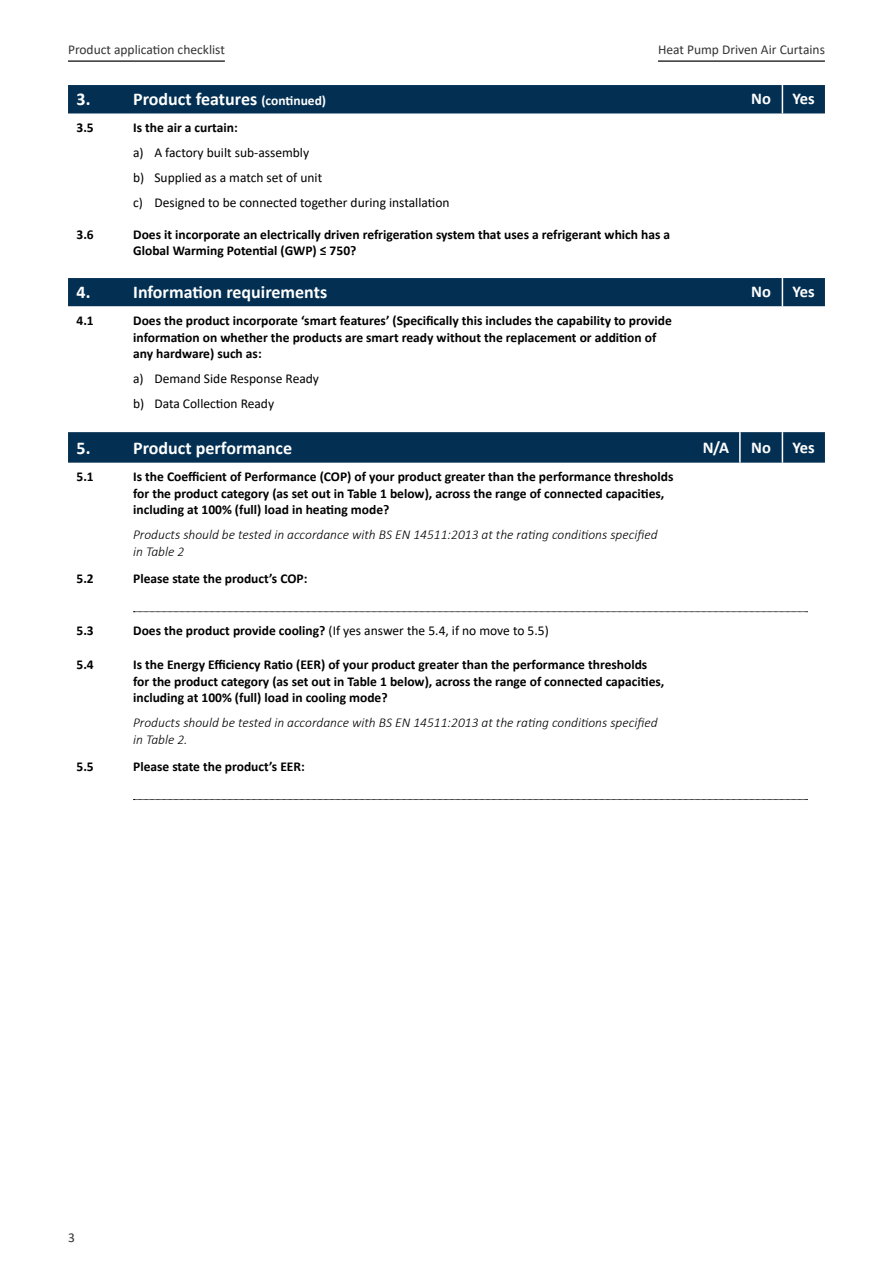
<style>
.page{position:relative;width:893px;height:1263px;background:#fff}
.page>*{position:absolute;margin:0;border:0;box-sizing:border-box;transform-origin:0 0}
.t1{font:700 18px "Calibri";color:#fff}
.t2{font:700 16.5px "Calibri";color:#fff}
.t3{font:700 13.5px/16.5px "Calibri";color:#000}
.t4{font:13.5px/25px "Calibri";color:#000}
.t5{font:italic 300 13.5px/16.5px "Calibri";color:#000}
.t6{font:13.5px "Calibri";color:#333}
.s1{font-size:13.5px}
.s2{font-weight:700}
</style>
<div class="page">
<hr style="left:658px;top:60px;width:167px;height:2px;background:#333">
<hr style="left:68px;top:60px;width:157px;height:2px;background:#333">
<div style="left:68px;top:85px;width:757px;height:28px;background:#032f52"></div>
<svg style="left:68px;top:306px;width:757px;height:1px"></svg>
<div style="left:68px;top:278px;width:757px;height:28px;background:#032f52"></div>
<div style="left:68px;top:432px;width:757px;height:31px;background:#032f52"></div>
<hr style="left:739px;top:432px;width:2px;height:31px;background:#fff">
<hr style="left:782px;top:432px;width:1px;height:31px;background:#fff">
<svg style="left:133px;top:611px;width:674px;height:1px"></svg>
<svg style="left:133px;top:799px;width:674px;height:1px"></svg>
<p class="t6" style="left:68px;top:40px;width:158px">Product application checklist</p>
<p class="t6" style="left:658px;top:40px;width:168px">Heat Pump Driven Air Curtains</p>
<h1 class="t1" style="left:77px;top:86px;width:251px">3. Product features <span class="s1">(continued)</span></h1>
<p class="t2" style="left:751px;top:87px;width:21px">No</p>
<p class="t2" style="left:793px;top:87px;width:24px">Yes</p>
<p class="t3" style="left:77px;top:119px;width:19px">3.5</p>
<p class="t3" style="left:133px;top:119px;width:106px">Is the air a curtain:</p>
<p class="t4" style="left:133px;top:140px;width:318px">a) A factory built sub-assembly<br>b) Supplied as a match set of unit<br>c) Designed to be connected together during installation</p>
<p class="t3" style="left:77px;top:226px;width:19px">3.6</p>
<p class="t3" style="left:133px;top:226px;width:539px">Does it incorporate an electrically driven refrigeration system that uses a refrigerant which has a<br>Global Warming Potential (GWP) ≤ 750?</p>
<h1 class="t1" style="left:77px;top:279px;width:252px">4. Information requirements</h1>
<p class="t2" style="left:751px;top:280px;width:21px">No</p>
<p class="t2" style="left:793px;top:280px;width:24px">Yes</p>
<p class="t3" style="left:77px;top:312px;width:19px">4.1</p>
<p class="t3" style="left:133px;top:312px;width:540px">Does the product incorporate ‘smart features’ (Specifically this includes the capability to provide information on whether the products are smart ready without the replacement or addition of any hardware) such as:</p>
<p class="t4" style="left:133px;top:366px;width:187px">a) Demand Side Response Ready b) Data Collection Ready</p>
<h1 class="t1" style="left:77px;top:435px;width:217px">5. Product performance</h1>
<p class="t2" style="left:703px;top:436px;width:28px">N/A</p>
<p class="t2" style="left:751px;top:436px;width:21px">No</p>
<p class="t2" style="left:793px;top:436px;width:24px">Yes</p>
<p class="t3" style="left:77px;top:468px;width:19px">5.1</p>
<p class="t3" style="left:133px;top:468px;width:542px">Is the Coefficient of Performance (COP) of your product greater than the performance thresholds for the product category (as set out in Table 1 below), across the range of connected capacities, including at 100% (full) load in heating mode?</p>
<p class="t5" style="left:133px;top:526px;width:526px">Products should be tested in accordance with BS EN 14511:2013 at the rating conditions specified in Table 2</p>
<p class="t3" style="left:77px;top:570px;width:19px">5.2</p>
<p class="t3" style="left:133px;top:570px;width:176px">Please state the product’s COP:</p>
<p class="t3" style="left:77px;top:622px;width:19px">5.3</p>
<p class="t4" style="left:133px;top:618px;width:417px"><span class="s2">Does the product provide cooling?</span> (If yes answer the 5.4, if no move to 5.5)</p>
<p class="t3" style="left:77px;top:656px;width:19px">5.4</p>
<p class="t3" style="left:133px;top:656px;width:533px">Is the Energy Efficiency Ratio (EER) of your product greater than the performance thresholds for the product category (as set out in Table 1 below), across the range of connected capacities, including at 100% (full) load in cooling mode?</p>
<p class="t5" style="left:133px;top:714px;width:526px">Products should be tested in accordance with BS EN 14511:2013 at the rating conditions specified in Table 2.</p>
<p class="t3" style="left:77px;top:758px;width:19px">5.5</p>
<p class="t3" style="left:133px;top:758px;width:173px">Please state the product’s EER:</p>
<p class="t6" style="left:68px;top:1228px;width:8px">3</p>
</div>
